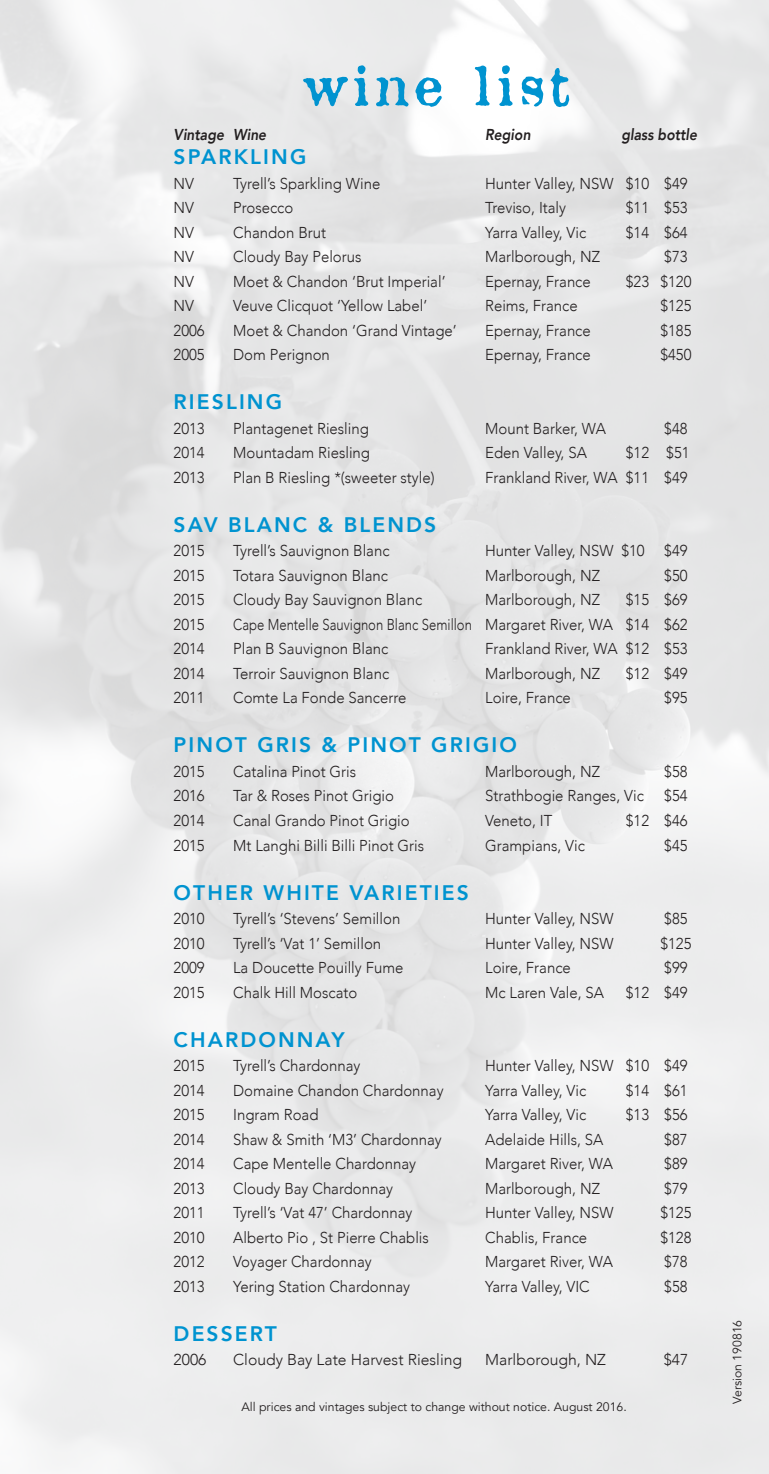
<style>
.page{position:relative;width:769px;height:1474px;background:#fff}
.page>*{position:absolute;margin:0;border:0;box-sizing:border-box;transform-origin:0 0}
.t1{font:52.5px "Attic";letter-spacing:.1em;color:#0093d0}
.t2{font:800 21px "Avenir";letter-spacing:.1em;color:#0093d0}
.t3{font:300 15.75px "Avenir";color:#231f20;scale:.95 1}
.t4{font:300 15.75px "Avenir";color:#231f20;scale:.83 1}
.t5{font:300 15.75px "Avenir";color:#231f20}
.t6{font:italic 800 15.75px "Avenir";color:#231f20;scale:.88 1}
.t7{font:12.25px "Avenir";color:#231f20}
</style>
<div class="page">
<p class="t1" style="left:303px;top:51px;width:269px">wine list</p>
<p class="t6" style="left:174px;top:125px;width:107px">Vintage Wine</p>
<p class="t6" style="left:485px;top:125px;width:53px">Region</p>
<p class="t6" style="left:621px;top:125px;width:88px">glass bottle</p>
<p class="t2" style="left:174px;top:138px;width:134px">SPARKLING</p>
<p class="t3" style="left:174px;top:174px;width:23px">NV</p>
<p class="t3" style="left:233px;top:174px;width:157px">Tyrell’s Sparkling Wine</p>
<p class="t3" style="left:485px;top:174px;width:215px">Hunter Valley, NSW $10 $49</p>
<p class="t3" style="left:174px;top:198px;width:23px">NV</p>
<p class="t3" style="left:233px;top:198px;width:65px">Prosecco</p>
<p class="t3" style="left:485px;top:198px;width:87px">Treviso, Italy</p>
<p class="t3" style="left:626px;top:198px;width:67px">$11 $53</p>
<p class="t3" style="left:174px;top:223px;width:23px">NV</p>
<p class="t3" style="left:233px;top:223px;width:99px">Chandon Brut</p>
<p class="t3" style="left:485px;top:223px;width:108px">Yarra Valley, Vic</p>
<p class="t3" style="left:626px;top:223px;width:67px">$14 $64</p>
<p class="t3" style="left:174px;top:247px;width:23px">NV</p>
<p class="t3" style="left:233px;top:247px;width:137px">Cloudy Bay Pelorus</p>
<p class="t3" style="left:485px;top:247px;width:122px">Marlborough, NZ</p>
<p class="t3" style="left:664px;top:247px;width:26px">$73</p>
<p class="t3" style="left:174px;top:272px;width:23px">NV</p>
<p class="t3" style="left:233px;top:272px;width:225px">Moet &amp; Chandon ‘Brut Imperial’</p>
<p class="t3" style="left:485px;top:272px;width:113px">Epernay, France</p>
<p class="t3" style="left:626px;top:272px;width:71px">$23 $120</p>
<p class="t3" style="left:174px;top:296px;width:23px">NV</p>
<p class="t3" style="left:233px;top:296px;width:206px">Veuve Clicquot ‘Yellow Label’</p>
<p class="t3" style="left:485px;top:296px;width:99px">Reims, France</p>
<p class="t3" style="left:660px;top:296px;width:34px">$125</p>
<p class="t3" style="left:174px;top:321px;width:34px">2006</p>
<p class="t3" style="left:233px;top:321px;width:237px">Moet &amp; Chandon ‘Grand Vintage’</p>
<p class="t3" style="left:485px;top:321px;width:113px">Epernay, France</p>
<p class="t3" style="left:660px;top:321px;width:34px">$185</p>
<p class="t3" style="left:174px;top:345px;width:34px">2005</p>
<p class="t3" style="left:233px;top:345px;width:103px">Dom Perignon</p>
<p class="t3" style="left:485px;top:345px;width:113px">Epernay, France</p>
<p class="t3" style="left:660px;top:345px;width:34px">$450</p>
<p class="t2" style="left:174px;top:383px;width:110px">RIESLING</p>
<p class="t3" style="left:174px;top:419px;width:34px">2013</p>
<p class="t3" style="left:233px;top:419px;width:144px">Plantagenet Riesling</p>
<p class="t3" style="left:485px;top:419px;width:129px">Mount Barker, WA</p>
<p class="t3" style="left:664px;top:419px;width:26px">$48</p>
<p class="t3" style="left:174px;top:443px;width:34px">2014</p>
<p class="t3" style="left:233px;top:443px;width:146px">Mountadam Riesling</p>
<p class="t3" style="left:485px;top:443px;width:109px">Eden Valley, SA</p>
<p class="t3" style="left:626px;top:443px;width:69px">$12 $51</p>
<p class="t3" style="left:174px;top:468px;width:34px">2013</p>
<p class="t3" style="left:233px;top:468px;width:214px">Plan B Riesling *(sweeter style)</p>
<p class="t3" style="left:485px;top:468px;width:215px">Frankland River, WA $11 $49</p>
<p class="t2" style="left:174px;top:505px;width:264px">SAV BLANC &amp; BLENDS</p>
<p class="t3" style="left:174px;top:541px;width:34px">2015</p>
<p class="t3" style="left:233px;top:541px;width:166px">Tyrell’s Sauvignon Blanc</p>
<p class="t3" style="left:485px;top:541px;width:215px">Hunter Valley, NSW $10 $49</p>
<p class="t3" style="left:174px;top:566px;width:34px">2015</p>
<p class="t3" style="left:233px;top:566px;width:165px">Totara Sauvignon Blanc</p>
<p class="t3" style="left:485px;top:566px;width:122px">Marlborough, NZ</p>
<p class="t3" style="left:664px;top:566px;width:26px">$50</p>
<p class="t3" style="left:174px;top:590px;width:34px">2015</p>
<p class="t3" style="left:233px;top:590px;width:201px">Cloudy Bay Sauvignon Blanc</p>
<p class="t3" style="left:485px;top:590px;width:122px">Marlborough, NZ</p>
<p class="t3" style="left:626px;top:590px;width:67px">$15 $69</p>
<p class="t3" style="left:174px;top:615px;width:34px">2015</p>
<p class="t4" style="left:233px;top:615px;width:549px">Cape Mentelle Sauvignon Blanc Semillon Margaret River, WA $14 $62</p>
<p class="t3" style="left:174px;top:639px;width:34px">2014</p>
<p class="t3" style="left:233px;top:639px;width:165px">Plan B Sauvignon Blanc</p>
<p class="t3" style="left:485px;top:639px;width:215px">Frankland River, WA $12 $53</p>
<p class="t3" style="left:174px;top:664px;width:34px">2014</p>
<p class="t3" style="left:233px;top:664px;width:166px">Terroir Sauvignon Blanc</p>
<p class="t3" style="left:485px;top:664px;width:122px">Marlborough, NZ</p>
<p class="t3" style="left:626px;top:664px;width:67px">$12 $49</p>
<p class="t3" style="left:174px;top:688px;width:34px">2011</p>
<p class="t3" style="left:233px;top:688px;width:184px">Comte La Fonde Sancerre</p>
<p class="t3" style="left:485px;top:688px;width:92px">Loire, France</p>
<p class="t3" style="left:664px;top:688px;width:26px">$95</p>
<p class="t2" style="left:174px;top:726px;width:345px">PINOT GRIS &amp; PINOT GRIGIO</p>
<p class="t3" style="left:174px;top:762px;width:34px">2015</p>
<p class="t3" style="left:233px;top:762px;width:131px">Catalina Pinot Gris</p>
<p class="t3" style="left:485px;top:762px;width:122px">Marlborough, NZ</p>
<p class="t3" style="left:664px;top:762px;width:26px">$58</p>
<p class="t3" style="left:174px;top:786px;width:34px">2016</p>
<p class="t3" style="left:233px;top:786px;width:171px">Tar &amp; Roses Pinot Grigio</p>
<p class="t3" style="left:485px;top:786px;width:169px">Strathbogie Ranges, Vic</p>
<p class="t3" style="left:664px;top:786px;width:26px">$54</p>
<p class="t3" style="left:174px;top:811px;width:34px">2014</p>
<p class="t3" style="left:233px;top:811px;width:187px">Canal Grando Pinot Grigio</p>
<p class="t3" style="left:485px;top:811px;width:72px">Veneto, IT</p>
<p class="t3" style="left:626px;top:811px;width:67px">$12 $46</p>
<p class="t3" style="left:174px;top:835px;width:34px">2015</p>
<p class="t3" style="left:233px;top:835px;width:203px">Mt Langhi Billi Billi Pinot Gris</p>
<p class="t3" style="left:485px;top:835px;width:107px">Grampians, Vic</p>
<p class="t3" style="left:664px;top:835px;width:26px">$45</p>
<p class="t2" style="left:174px;top:873px;width:297px">OTHER WHITE VARIETIES</p>
<p class="t3" style="left:174px;top:909px;width:34px">2010</p>
<p class="t3" style="left:233px;top:909px;width:178px">Tyrell’s ‘Stevens’ Semillon</p>
<p class="t3" style="left:485px;top:909px;width:137px">Hunter Valley, NSW</p>
<p class="t3" style="left:664px;top:909px;width:26px">$85</p>
<p class="t3" style="left:174px;top:933px;width:34px">2010</p>
<p class="t3" style="left:233px;top:933px;width:157px">Tyrell’s ‘Vat 1’ Semillon</p>
<p class="t3" style="left:485px;top:933px;width:137px">Hunter Valley, NSW</p>
<p class="t3" style="left:660px;top:933px;width:34px">$125</p>
<p class="t3" style="left:174px;top:958px;width:34px">2009</p>
<p class="t3" style="left:233px;top:958px;width:181px">La Doucette Pouilly Fume</p>
<p class="t3" style="left:485px;top:958px;width:92px">Loire, France</p>
<p class="t3" style="left:664px;top:958px;width:26px">$99</p>
<p class="t3" style="left:174px;top:982px;width:34px">2015</p>
<p class="t3" style="left:233px;top:982px;width:132px">Chalk Hill Moscato</p>
<p class="t3" style="left:485px;top:982px;width:127px">Mc Laren Vale, SA</p>
<p class="t3" style="left:626px;top:982px;width:67px">$12 $49</p>
<p class="t2" style="left:174px;top:1020px;width:172px">CHARDONNAY</p>
<p class="t3" style="left:174px;top:1056px;width:34px">2015</p>
<p class="t3" style="left:233px;top:1056px;width:135px">Tyrell’s Chardonnay</p>
<p class="t3" style="left:485px;top:1056px;width:215px">Hunter Valley, NSW $10 $49</p>
<p class="t3" style="left:174px;top:1080px;width:34px">2014</p>
<p class="t3" style="left:233px;top:1080px;width:223px">Domaine Chandon Chardonnay</p>
<p class="t3" style="left:485px;top:1080px;width:108px">Yarra Valley, Vic</p>
<p class="t3" style="left:626px;top:1080px;width:67px">$14 $61</p>
<p class="t3" style="left:174px;top:1105px;width:34px">2015</p>
<p class="t3" style="left:233px;top:1105px;width:91px">Ingram Road</p>
<p class="t3" style="left:485px;top:1105px;width:108px">Yarra Valley, Vic</p>
<p class="t3" style="left:626px;top:1105px;width:67px">$13 $56</p>
<p class="t3" style="left:174px;top:1129px;width:34px">2014</p>
<p class="t3" style="left:233px;top:1129px;width:221px">Shaw &amp; Smith ‘M3’ Chardonnay</p>
<p class="t3" style="left:485px;top:1129px;width:126px">Adelaide Hills, SA</p>
<p class="t3" style="left:664px;top:1129px;width:26px">$87</p>
<p class="t3" style="left:174px;top:1154px;width:34px">2014</p>
<p class="t3" style="left:233px;top:1154px;width:194px">Cape Mentelle Chardonnay</p>
<p class="t3" style="left:485px;top:1154px;width:136px">Margaret River, WA</p>
<p class="t3" style="left:664px;top:1154px;width:26px">$89</p>
<p class="t3" style="left:174px;top:1178px;width:34px">2013</p>
<p class="t3" style="left:233px;top:1178px;width:170px">Cloudy Bay Chardonnay</p>
<p class="t3" style="left:485px;top:1178px;width:122px">Marlborough, NZ</p>
<p class="t3" style="left:664px;top:1178px;width:26px">$79</p>
<p class="t3" style="left:174px;top:1203px;width:34px">2011</p>
<p class="t3" style="left:233px;top:1203px;width:190px">Tyrell’s ‘Vat 47’ Chardonnay</p>
<p class="t3" style="left:485px;top:1203px;width:137px">Hunter Valley, NSW</p>
<p class="t3" style="left:660px;top:1203px;width:34px">$125</p>
<p class="t3" style="left:174px;top:1227px;width:34px">2010</p>
<p class="t3" style="left:233px;top:1227px;width:208px">Alberto Pio , St Pierre Chablis</p>
<p class="t3" style="left:485px;top:1227px;width:109px">Chablis, France</p>
<p class="t3" style="left:660px;top:1227px;width:34px">$128</p>
<p class="t3" style="left:174px;top:1252px;width:34px">2012</p>
<p class="t3" style="left:233px;top:1252px;width:147px">Voyager Chardonnay</p>
<p class="t3" style="left:485px;top:1252px;width:136px">Margaret River, WA</p>
<p class="t3" style="left:664px;top:1252px;width:26px">$78</p>
<p class="t3" style="left:174px;top:1276px;width:34px">2013</p>
<p class="t3" style="left:233px;top:1276px;width:188px">Yering Station Chardonnay</p>
<p class="t3" style="left:485px;top:1276px;width:112px">Yarra Valley, VIC</p>
<p class="t3" style="left:664px;top:1276px;width:26px">$58</p>
<p class="t2" style="left:174px;top:1314px;width:105px">DESSERT</p>
<p class="t5" style="left:174px;top:1350px;width:34px">2006</p>
<p class="t5" style="left:233px;top:1350px;width:231px">Cloudy Bay Late Harvest Riesling</p>
<p class="t5" style="left:485px;top:1350px;width:122px">Marlborough, NZ</p>
<p class="t5" style="left:664px;top:1350px;width:26px">$47</p>
<p class="t7" style="left:241px;top:1399px;width:387px">All prices and vintages subject to change without notice. August 2016.</p>
<p class="t7" style="left:730px;top:1403px;width:86px;rotate:-90deg">Version 190816</p>
</div>
